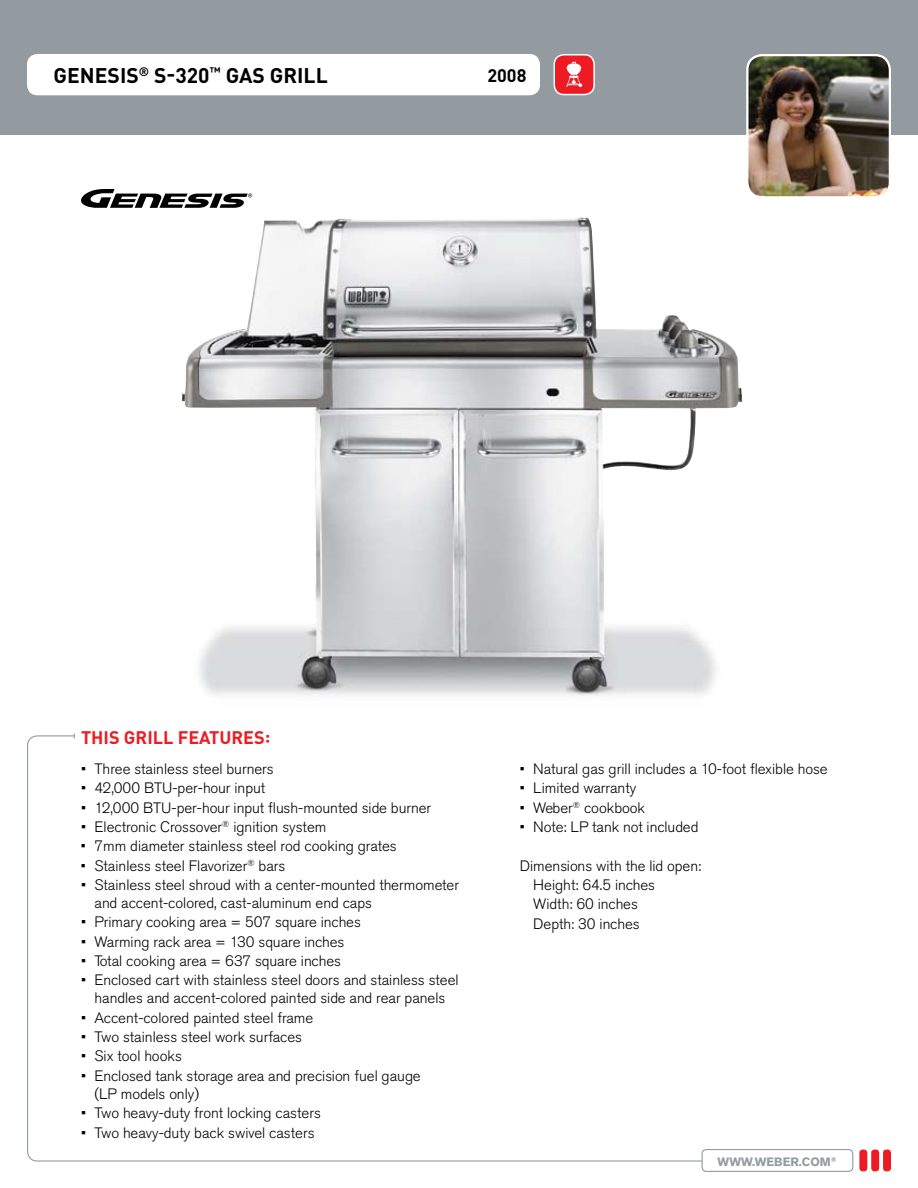
<style>
.page{position:relative;width:918px;height:1188px;background:#fff}
.page>*{position:absolute;margin:0;border:0;box-sizing:border-box;transform-origin:0 0}
.t1{font:21px "DI Nkerned";color:#000}
.t2{font:18px "DI Nkerned";color:#ed1c24}
.t3{font:18px "DI Nkerned";color:#000}
.t4{font:300 15px/18px "Akzidenz Grotesk BQ";color:#000}
.t5{font:700 12px "Akzidenz Grotesk BQ";color:#939ba1}
</style>
<div class="page">
<svg style="left:27px;top:735px;width:676px;height:427px"></svg>
<div style="left:0;top:0;width:918px;height:135px;background:#939ba1"></div>
<div style="left:28px;top:55px;width:511px;height:40px;background:#fff;border-radius:10px"></div>
<div style="left:27px;top:54px;width:513px;height:41px;border:2px solid #fff;border-radius:10px"></div>
<div style="left:554px;top:55px;width:40px;height:40px;background:#ed1c24;border-radius:10px"></div>
<div style="left:554px;top:54px;width:41px;height:41px;border:2px solid #fff;border-radius:10px"></div>
<svg style="left:566px;top:62px;width:16px;height:25px"></svg>
<div style="left:859px;top:1150px;width:8px;height:21px;background:#ed1c24;border-radius:3px"></div>
<div style="left:871px;top:1150px;width:8px;height:21px;background:#ed1c24;border-radius:3px"></div>
<div style="left:883px;top:1150px;width:8px;height:21px;background:#ed1c24;border-radius:3px"></div>
<div style="left:702px;top:1149px;width:151px;height:23px;border:1px solid #939ba1;border-radius:4px"></div>
<img style="left:749px;top:56px;width:140px;height:139px">
<div style="left:746px;top:54px;width:145px;height:144px;border:2px solid #fff;border-radius:15px"></div>
<svg style="left:81px;top:189px;width:171px;height:19px"></svg>
<img style="left:181px;top:217px;width:562px;height:480px">
<h1 class="t1" style="left:54px;top:61px;width:53px">GENESIS</h1>
<h1 class="t1" style="left:139px;top:61px;width:190px"><sup>®</sup> S-320<sup>™</sup> GAS GRILL</h1>
<p class="t3" style="left:487px;top:63px;width:41px">2008</p>
<p class="t2" style="left:81px;top:726px;width:191px">THIS GRILL FEATURES:</p>
<p class="t4" style="left:81px;top:760px;width:194px">• Three stainless steel burners</p>
<p class="t4" style="left:81px;top:779px;width:186px">• 42,000 BTU-per-hour input</p>
<p class="t4" style="left:81px;top:799px;width:352px">• 12,000 BTU-per-hour input flush-mounted side burner</p>
<p class="t4" style="left:81px;top:818px;width:247px">• Electronic Crossover<sup>®</sup> ignition system</p>
<p class="t4" style="left:81px;top:837px;width:317px">• 7mm diameter stainless steel rod cooking grates</p>
<p class="t4" style="left:81px;top:857px;width:206px">• Stainless steel Flavorizer<sup>®</sup> bars</p>
<p class="t4" style="left:95px;top:876px;width:366px;text-indent:-14px">• Stainless steel shroud with a center-mounted thermometer and accent-colored, cast-aluminum end caps</p>
<p class="t4" style="left:81px;top:913px;width:282px">• Primary cooking area = 507 square inches</p>
<p class="t4" style="left:81px;top:933px;width:265px">• Warming rack area = 130 square inches</p>
<p class="t4" style="left:81px;top:952px;width:262px">• Total cooking area = 637 square inches</p>
<p class="t4" style="left:81px;top:972px;width:379px;text-align:center">• Enclosed cart with stainless steel doors and stainless steel handles and accent-colored painted side and rear panels</p>
<p class="t4" style="left:81px;top:1009px;width:234px">• Accent-colored painted steel frame</p>
<p class="t4" style="left:81px;top:1028px;width:223px">• Two stainless steel work surfaces</p>
<p class="t4" style="left:81px;top:1048px;width:102px">• Six tool hooks</p>
<p class="t4" style="left:95px;top:1067px;width:328px;text-indent:-14px">• Enclosed tank storage area and precision fuel gauge (LP models only)</p>
<p class="t4" style="left:81px;top:1104px;width:241px">• Two heavy-duty front locking casters</p>
<p class="t4" style="left:81px;top:1124px;width:235px">• Two heavy-duty back swivel casters</p>
<p class="t4" style="left:520px;top:760px;width:310px">• Natural gas grill includes a 10-foot flexible hose</p>
<p class="t4" style="left:520px;top:779px;width:118px">• Limited warranty</p>
<p class="t4" style="left:520px;top:799px;width:127px">• Weber<sup>®</sup> cookbook</p>
<p class="t4" style="left:520px;top:818px;width:180px">• Note: LP tank not included</p>
<p class="t4" style="left:533px;top:856px;width:170px;line-height:19.4px;text-indent:-14px">Dimensions with the lid open:<br>Height: 64.5 inches<br>Width: 60 inches<br>Depth: 30 inches</p>
<p class="t5" style="left:718px;top:1154px;width:120px">WWW.WEBER.COM<sup>®</sup></p>
</div>
